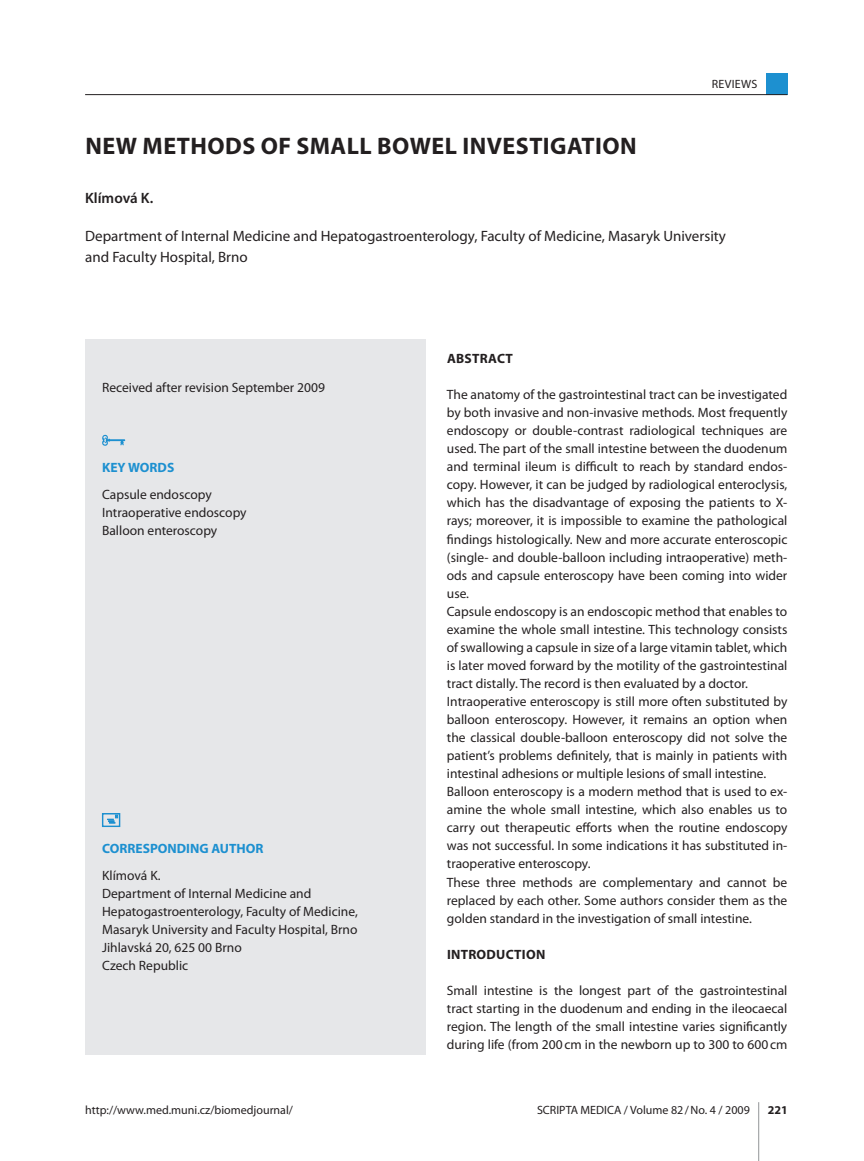
<style>
.page{position:relative;width:864px;height:1161px;background:#fff}
.page>*{position:absolute;margin:0;border:0;box-sizing:border-box;transform-origin:0 0}
.t1{font:700 24px "Myriad Pro";letter-spacing:.02em;color:#231f20}
.t2{font:15px/21px "Myriad Pro";color:#231f20}
.t3{font:600 15px "Myriad Pro";color:#231f20}
.t4{font:13.5px/18px "Myriad Pro";color:#231f20}
.t5{font:700 13.5px "Myriad Pro";color:#1d90d0}
.t6{font:700 13.5px "Myriad Pro";color:#231f20}
.t7{font:12px "Myriad Pro";color:#231f20}
.t8{font:700 12px "Myriad Pro";color:#231f20}
</style>
<div class="page">
<div style="left:765px;top:74px;width:22px;height:21px;background:#1d90d0"></div>
<hr style="left:85px;top:94px;width:702px;height:1px;background:#231f20">
<hr style="left:758px;top:1102px;width:1px;height:59px;background:#939598">
<div style="left:85px;top:339px;width:340px;height:715px;background:#e6e7e9"></div>
<svg style="left:102px;top:435px;width:23px;height:11px"></svg>
<svg style="left:102px;top:813px;width:18px;height:14px"></svg>
<p class="t7" style="left:711px;top:76px;width:7px">revie</p>
<p class="t7" style="left:740px;top:76px;width:17px">ws</p>
<h1 class="t1" style="left:85px;top:130px;width:18px">NEW</h1>
<h1 class="t1" style="left:142px;top:130px;width:36px">METH</h1>
<h1 class="t1" style="left:207px;top:130px;width:269px">ODS OF SMALL BOWEL INVESTIGATI</h1>
<h1 class="t1" style="left:602px;top:130px;width:33px">ON</h1>
<p class="t3" style="left:85px;top:189px;width:70px">Klímová K.</p>
<p class="t2" style="left:85px;top:226px;width:642px">Department of Internal Medicine and Hepatogastroenterology, Faculty of Medicine, Masaryk University and Faculty Hospital, Brno</p>
<p class="t4" style="left:102px;top:378px;width:224px">Received after revision September 2009</p>
<p class="t5" style="left:102px;top:459px;width:57px">KEY WORDS</p>
<p class="t4" style="left:102px;top:485px;width:146px">Capsule endoscopy<br>Intraoperative endoscopy<br>Balloon enteroscopy</p>
<p class="t5" style="left:102px;top:840px;width:26px">CORRESP</p>
<p class="t5" style="left:158px;top:840px;width:19px">ONDING</p>
<p class="t5" style="left:211px;top:840px;width:10px">AUTH</p>
<p class="t5" style="left:245px;top:840px;width:18px">OR</p>
<p class="t4" style="left:102px;top:866px;width:257px">Klímová K.<br>Department of Internal Medicine and<br>Hepatogastroenterology, Faculty of Medicine,<br>Masaryk University and Faculty Hospital, Brno<br>Jihlavská 20, 625 00 Brno<br>Czech Republic</p>
<p class="t6" style="left:447px;top:350px;width:27px">ABSTRACT</p>
<p class="t4" style="left:446px;top:385px;width:342px">The anatomy of the gastrointestinal tract can be investigated by both invasive and non-invasive methods. Most frequently endoscopy or double-contrast radiological techniques are used. The part of the small intestine between the duodenum and terminal ileum is difficult to reach by standard endos&shy;copy. However, it can be judged by radiological enteroclysis, which has the disadvantage of exposing the patients to X&shy;rays; moreover, it is impossible to examine the pathological findings histologically. New and more accurate enteroscopic (single- and double-balloon including intraoperative) meth&shy;ods and capsule enteroscopy have been coming into wider use.<br>Capsule endoscopy is an endoscopic method that enables to examine the whole small intestine. This technology consists of swallowing a capsule in size of a large vitamin tablet, which is later moved forward by the motility of the gastrointestinal tract distally. The record is then evaluated by a doctor.<br>Intraoperative enteroscopy is still more often substituted by balloon enteroscopy. However, it remains an option when the classical double-balloon enteroscopy did not solve the patient’s problems definitely, that is mainly in patients with intestinal adhesions or multiple lesions of small intestine.<br>Balloon enteroscopy is a modern method that is used to ex&shy;amine the whole small intestine, which also enables us to carry out therapeutic efforts when the routine endoscopy was not successful. In some indications it has substituted in&shy;traoperative enteroscopy.<br>These three methods are complementary and cannot be replaced by each other. Some authors consider them as the golden standard in the investigation of small intestine.</p>
<p class="t6" style="left:447px;top:945px;width:9px">INTR</p>
<p class="t6" style="left:476px;top:945px;width:19px">ODUCTI</p>
<p class="t6" style="left:526px;top:945px;width:19px">ON</p>
<p class="t4" style="left:446px;top:981px;width:342px;text-align:justify">Small intestine is the longest part of the gastrointestinal tract starting in the duodenum and ending in the ileocaecal region. The length of the small intestine varies significantly during life (from 200cm in the newborn up to 300 to 600cm</p>
<p class="t7" style="left:85px;top:1102px;width:209px">http://www.med.muni.cz/biomedjournal/</p>
<p class="t7" style="left:537px;top:1102px;width:214px">SCRIPTA MEDICA / Volume 82/No. 4 / 2009</p>
<p class="t8" style="left:767px;top:1102px;width:21px">221</p>
</div>
